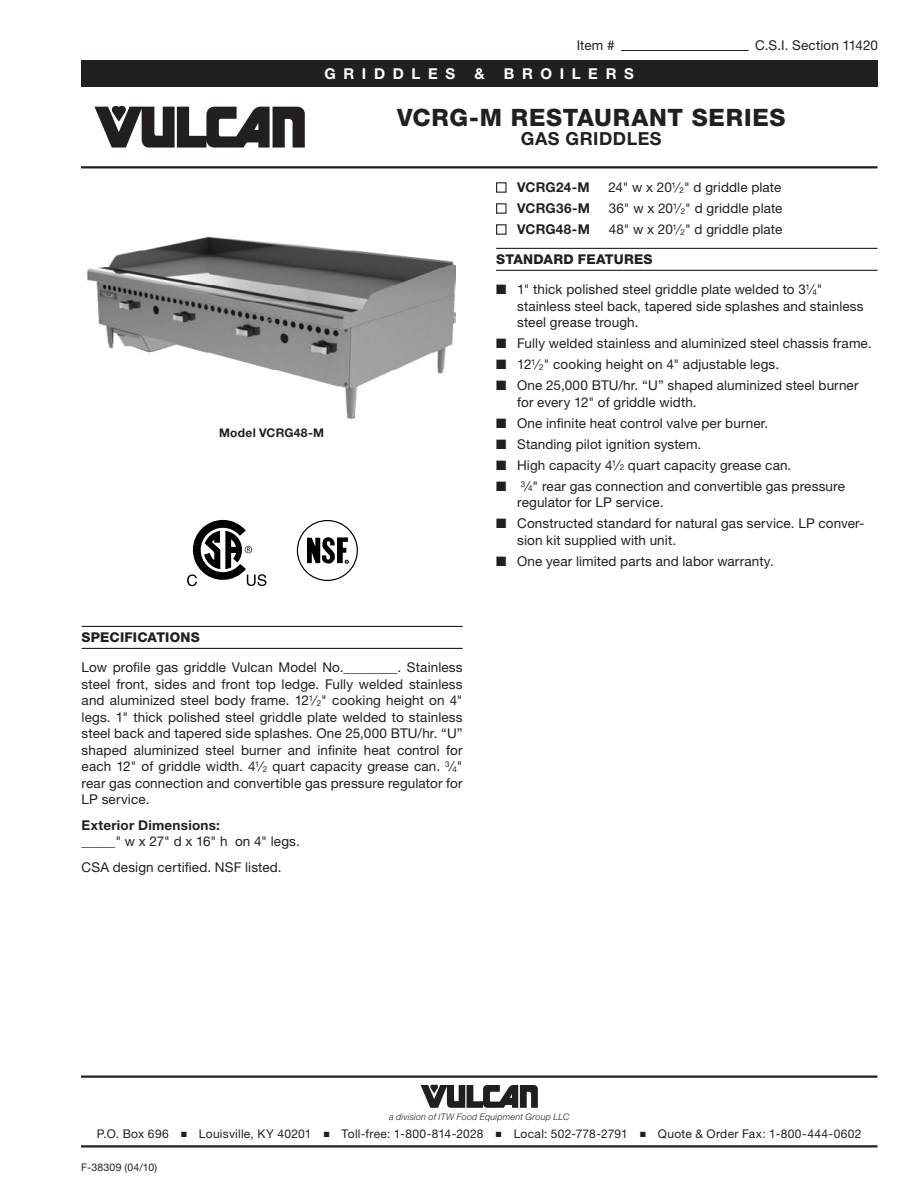
<style>
.page{position:relative;width:918px;height:1188px;background:#fff}
.page>*{position:absolute;margin:0;border:0;box-sizing:border-box;transform-origin:0 0}
.t1{font:800 24px "Helvetica Neue LT Std";letter-spacing:.03em;color:#231f20}
.Title_Sub_1{font:700 18px "Helvetica Neue LT Std";letter-spacing:.03em;color:#231f20}
.t2{font:700 15px "Helvetica Neue LT Std";letter-spacing:.51em;color:#fff}
.Bullet_Solid{font:13.5px/16.5px "Helvetica Neue LT Std";letter-spacing:.01em;color:#231f20}
.Body_1_Align-Justify{font:13.5px/16.5px "Helvetica Neue LT Std";letter-spacing:.01em;color:#231f20;text-align:justify}
.Bullet_Open{font:13.5px "Helvetica Neue LT Std";letter-spacing:.01em;color:#231f20}
.Bullet_Solid_End{font:13.5px "Helvetica Neue LT Std";letter-spacing:.01em;color:#231f20}
.Sub_Head_1{font:800 13.5px "Helvetica Neue LT Std";letter-spacing:.015em;color:#231f20}
.Bullet_Open_End{font:13.5px "Helvetica Neue LT Std";letter-spacing:.01em;color:#231f20}
.Body_1_Align-Justify-2{font:700 13.5px "Helvetica Neue LT Std";letter-spacing:.02em;color:#231f20}
.Bullet_Open-2{font:700 13.5px "Helvetica Neue LT Std";letter-spacing:.015em;color:#231f20}
.Bullet_Open_End-2{font:700 13.5px "Helvetica Neue LT Std";letter-spacing:.015em;color:#231f20}
.t3{font:12px "Helvetica Neue LT Std";letter-spacing:.025em;color:#231f20}
.Note-Image{font:700 12px "Helvetica Neue LT Std";letter-spacing:.02em;color:#231f20}
.t4{font:10.5px "Helvetica Neue LT Std";letter-spacing:.02em;color:#231f20}
.t5{font:italic 300 9px "Helvetica Neue LT Std";letter-spacing:.02em;color:#231f20}
.s1{font-size:8.1px}
</style>
<div class="page">
<div style="left:81px;top:60px;width:796px;height:27px;background:#231f20"></div>
<hr style="left:81px;top:1076px;width:797px;height:2px;background:#231f20">
<svg style="left:421px;top:1085px;width:117px;height:23px"></svg>
<hr style="left:81px;top:1145px;width:797px;height:3px;background:#231f20">
<svg style="left:94px;top:106px;width:211px;height:42px"></svg>
<hr style="left:81px;top:166px;width:797px;height:2px;background:#231f20">
<hr style="left:621px;top:50px;width:128px;height:1px;background:#231f20">
<hr style="left:496px;top:248px;width:381px;height:1px;background:#231f20">
<hr style="left:496px;top:270px;width:381px;height:1px;background:#231f20">
<div style="left:496px;top:182px;width:11px;height:11px;border:1px solid #231f20"></div>
<div style="left:496px;top:203px;width:11px;height:11px;border:1px solid #231f20"></div>
<div style="left:496px;top:224px;width:11px;height:11px;border:1px solid #231f20"></div>
<hr style="left:82px;top:626px;width:381px;height:1px;background:#231f20">
<hr style="left:82px;top:648px;width:381px;height:1px;background:#231f20">
<div style="left:297px;top:520px;width:61px;height:61px;border:1px solid #000;border-radius:50%"></div>
<svg style="left:307px;top:537px;width:41px;height:27px"></svg>
<svg style="left:187px;top:520px;width:79px;height:66px"></svg>
<img style="left:87px;top:236px;width:368px;height:183px">
<p class="Body_1_Align-Justify" style="left:577px;top:37px;width:39px">Item #</p>
<p class="Body_1_Align-Justify" style="left:755px;top:37px;width:124px">C.S.I. Section 11420</p>
<p class="t2" style="left:324px;top:64px;width:132px">GRIDDLES</p>
<p class="t2" style="left:474px;top:64px;width:12px">&amp;</p>
<p class="t2" style="left:504px;top:64px;width:132px">BROILERS</p>
<p class="Note-Image" style="left:219px;top:425px;width:106px">Model VCRG48-M</p>
<p class="t1" style="left:397px;top:103px;width:390px">VCRG-M RESTAURANT SERIES</p>
<p class="Title_Sub_1" style="left:521px;top:128px;width:142px">GAS GRIDDLES</p>
<p class="Bullet_Open-2" style="left:517px;top:179px;width:74px">VCRG24-M</p>
<p class="Bullet_Open" style="left:609px;top:179px;width:174px">24" w x 20<sup>1</sup>⁄<span class="s1">2</span>" d griddle plate</p>
<p class="Bullet_Open-2" style="left:517px;top:200px;width:74px">VCRG36-M</p>
<p class="Bullet_Open" style="left:609px;top:200px;width:175px">36" w x 20<sup>1</sup>⁄<span class="s1">2</span>" d griddle plate</p>
<p class="Bullet_Open_End-2" style="left:517px;top:221px;width:74px">VCRG48-M</p>
<p class="Bullet_Open_End" style="left:609px;top:221px;width:175px">48" w x 20<sup>1</sup>⁄<span class="s1">2</span>" d griddle plate</p>
<p class="Sub_Head_1" style="left:496px;top:251px;width:158px">STANDARD FEATURES</p>
<p class="Bullet_Solid" style="left:517px;top:281px;width:348px;text-indent:-21px">■ 1" thick polished steel griddle plate welded to 3<sup>1</sup>⁄<span class="s1">4</span>" stainless steel back, tapered side splashes and stainless steel grease trough.</p>
<p class="Bullet_Solid" style="left:496px;top:335px;width:377px">■ Fully welded stainless and aluminized steel chassis frame.</p>
<p class="Bullet_Solid" style="left:496px;top:356px;width:285px">■ 12<sup>1</sup>⁄<span class="s1">2</span>" cooking height on 4" adjustable legs.</p>
<p class="Bullet_Solid" style="left:517px;top:377px;width:343px;text-indent:-21px">■ One 25,000 BTU/hr. “U” shaped aluminized steel burner for every 12" of griddle width.</p>
<p class="Bullet_Solid" style="left:496px;top:414px;width:274px">■ One infinite heat control valve per burner.</p>
<p class="Bullet_Solid" style="left:496px;top:435px;width:207px">■ Standing pilot ignition system.</p>
<p class="Bullet_Solid" style="left:496px;top:456px;width:297px">■ High capacity 4<sup>1</sup>⁄<span class="s1">2</span> quart capacity grease can.</p>
<p class="Bullet_Solid" style="left:517px;top:477px;width:329px;text-indent:-21px">■ <sup>3</sup>⁄<span class="s1">4</span>" rear gas connection and convertible gas pressure regulator for LP service.</p>
<p class="Bullet_Solid" style="left:517px;top:515px;width:348px;text-indent:-21px">■ Constructed standard for natural gas service. LP conver&shy;sion kit supplied with unit.</p>
<p class="Bullet_Solid_End" style="left:496px;top:553px;width:279px">■ One year limited parts and labor warranty.</p>
<p class="Sub_Head_1" style="left:82px;top:629px;width:120px">SPECIFICATIONS</p>
<p class="Body_1_Align-Justify" style="left:82px;top:659px;width:383px">Low profile gas griddle Vulcan Model No.________. Stainless steel front, sides and front top ledge. Fully welded stainless and aluminized steel body frame. 12<sup>1</sup>⁄<span class="s1">2</span>" cooking height on 4" legs. 1" thick polished steel griddle plate welded to stainless steel back and tapered side splashes. One 25,000 BTU/hr. “U” shaped aluminized steel burner and infinite heat control for each 12" of griddle width. 4<sup>1</sup>⁄<span class="s1">2</span> quart capacity grease can. <sup>3</sup>⁄<span class="s1">4</span>" rear gas connection and convertible gas pressure regulator for LP service.</p>
<p class="Body_1_Align-Justify-2" style="left:82px;top:817px;width:140px">Exterior Dimensions:</p>
<p class="Body_1_Align-Justify" style="left:82px;top:833px;width:220px">_____" w x 27" d x 16" h on 4" legs.</p>
<p class="Body_1_Align-Justify" style="left:82px;top:859px;width:202px">CSA design certified. NSF listed.</p>
<p class="t5" style="left:389px;top:1111px;width:182px">a division of ITW Food Equipment Group LLC</p>
<p class="t3" style="left:97px;top:1127px;width:766px">P.O. Box 696 ■ Louisville, KY 40201 ■ Toll-free: 1-800-814-2028 ■ Local: 502-778-2791 ■ Quote &amp; Order Fax: 1-800-444-0602</p>
<p class="t4" style="left:81px;top:1161px;width:78px">F-38309 (04/10)</p>
</div>
